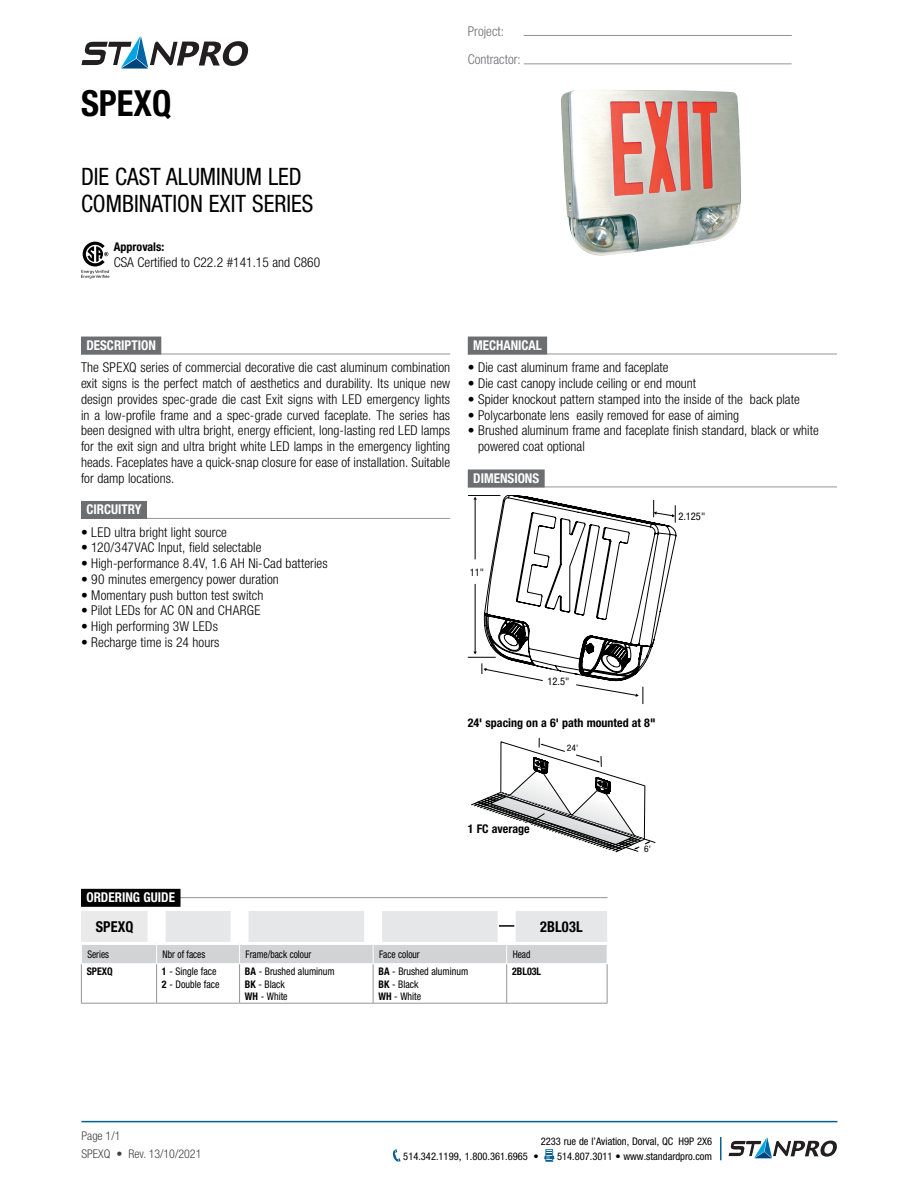
<style>
.page{position:relative;width:918px;height:1188px;background:#fff}
.page>*{position:absolute;margin:0;border:0;box-sizing:border-box;transform-origin:0 0}
.t1{font:700 condensed 36px "Helvetica Neue";color:#000;scale:.96 1}
.t2{font:condensed 24px/27px "Helvetica Neue";color:#000;scale:.96 1}
.t3{font:700 condensed 15px "Helvetica Neue";letter-spacing:.01em;color:#000;scale:.95 1}
.t4{font:300 condensed 13.5px/15.8px "Helvetica Neue";letter-spacing:.005em;color:#000;text-align:justify}
.t5{font:700 condensed 13.5px "Helvetica Neue";color:#fff}
.t6{font:300 condensed 13.5px/28.3px "Helvetica Neue";color:#6d6e71}
.t7{font:700 condensed 12px "Helvetica Neue";color:#000}
.t8{font:300 condensed 12px "Helvetica Neue";color:#414042}
.t9{font:condensed 10.5px "Helvetica Neue";color:#000}
.t10{font:condensed 10.5px/12.6px "Helvetica Neue";color:#000;scale:.95 1}
.t11{font:condensed 10.5px "Helvetica Neue";color:#000;scale:.9 1}
.t12{font:700 condensed 10.5px "Helvetica Neue";color:#000;scale:.95 1}
.t13{font:condensed 9px "Helvetica Neue";color:#000;scale:1.06 1}
.s1{font-weight:700}
.s2{font-stretch:normal}
</style>
<div class="page">
<svg style="left:81px;top:36px;width:167px;height:33px"></svg>
<hr style="left:81px;top:1121px;width:756px;height:1px;background:#066193">
<hr style="left:720px;top:1137px;width:2px;height:23px;background:#066193">
<svg style="left:729px;top:1137px;width:108px;height:21px"></svg>
<svg style="left:392px;top:1149px;width:9px;height:13px"></svg>
<svg style="left:544px;top:1149px;width:10px;height:13px"></svg>
<hr style="left:81px;top:354px;width:369px;height:1px;background:#939598">
<div style="left:81px;top:337px;width:80px;height:18px;background:#6d6e71"></div>
<hr style="left:81px;top:518px;width:369px;height:1px;background:#939598">
<div style="left:81px;top:501px;width:66px;height:18px;background:#6d6e71"></div>
<hr style="left:468px;top:354px;width:369px;height:1px;background:#939598">
<div style="left:468px;top:337px;width:79px;height:18px;background:#6d6e71"></div>
<hr style="left:468px;top:487px;width:369px;height:1px;background:#939598">
<div style="left:468px;top:469px;width:77px;height:18px;background:#6d6e71"></div>
<img style="left:561px;top:90px;width:180px;height:166px">
<hr style="left:81px;top:897px;width:527px;height:1px;background:#939598">
<div style="left:81px;top:889px;width:100px;height:18px;background:#000"></div>
<div style="left:81px;top:911px;width:76px;height:32px;background:#eaeaeb"></div>
<div style="left:81px;top:943px;width:76px;height:21px;background:#d1d3d4"></div>
<div style="left:148px;top:911px;width:18px;height:31px;background:#fff"></div>
<hr style="left:157px;top:1003px;width:83px;height:1px;background:#939598">
<hr style="left:240px;top:1003px;width:133px;height:1px;background:#939598">
<hr style="left:373px;top:964px;width:1px;height:39px;background:#939598">
<hr style="left:373px;top:1003px;width:134px;height:1px;background:#939598">
<hr style="left:81px;top:964px;width:1px;height:39px;background:#939598">
<hr style="left:156px;top:964px;width:1px;height:39px;background:#939598">
<hr style="left:239px;top:964px;width:1px;height:39px;background:#939598">
<hr style="left:81px;top:1003px;width:76px;height:1px;background:#939598">
<hr style="left:507px;top:1003px;width:100px;height:1px;background:#939598">
<hr style="left:506px;top:964px;width:1px;height:39px;background:#939598">
<hr style="left:607px;top:964px;width:1px;height:39px;background:#939598">
<hr style="left:81px;top:942px;width:76px;height:3px;background:#fff">
<svg style="left:81px;top:945px;width:1px;height:18px"></svg>
<hr style="left:81px;top:963px;width:76px;height:1px;background:#fff">
<svg style="left:468px;top:495px;width:208px;height:209px"></svg>
<svg style="left:471px;top:737px;width:185px;height:115px"></svg>
<div style="left:468px;top:824px;width:62px;height:9px;background:#fff"></div>
<svg style="left:156px;top:911px;width:451px;height:53px"></svg>
<svg style="left:81px;top:242px;width:28px;height:37px"></svg>
<hr style="left:524px;top:64px;width:268px;height:1px;background:#939598">
<hr style="left:524px;top:35px;width:268px;height:1px;background:#939598">
<h1 class="t1" style="left:81px;top:82px;width:96px">SPEXQ</h1>
<h2 class="t2" style="left:81px;top:163px;width:243px">DIE CAST ALUMINUM LED<br>COMBINATION EXIT SERIES</h2>
<p class="t7" style="left:114px;top:239px;width:52px">Approvals:</p>
<p class="t4" style="left:114px;top:254px;width:208px">CSA Certified to C22.2 #141.15 and C860</p>
<p class="t6" style="left:468px;top:17px;width:55px">Project:<br>Contractor:</p>
<p class="t5" style="left:86px;top:337px;width:71px">DESCRIPTION</p>
<p class="t4" style="left:81px;top:360px;width:371px">The SPEXQ series of commercial decorative die cast aluminum combination exit signs is the perfect match of aesthetics and durability. Its unique new design provides spec-grade die cast Exit signs with LED emergency lights in a low-profile frame and a spec-grade curved faceplate. The series has been designed with ultra bright, energy efficient, long-lasting red LED lamps for the exit sign and ultra bright white LED lamps in the emergency lighting heads. Faceplates have a quick-snap closure for ease of installation. Suitable for damp locations.</p>
<p class="t5" style="left:86px;top:502px;width:57px">CIRCUITRY</p>
<p class="t4" style="left:81px;top:524px;width:148px">• LED ultra bright light source</p>
<p class="t4" style="left:81px;top:540px;width:182px">• 120/347VAC Input, field selectable</p>
<p class="t4" style="left:81px;top:555px;width:248px">• High-performance 8.4V, 1.6 AH Ni-Cad batteries</p>
<p class="t4" style="left:81px;top:571px;width:199px">• 90 minutes emergency power duration</p>
<p class="t4" style="left:81px;top:587px;width:184px">• Momentary push button test switch</p>
<p class="t4" style="left:81px;top:603px;width:181px">• Pilot LEDs for AC ON and CHARGE</p>
<p class="t4" style="left:81px;top:618px;width:138px">• High performing 3W LEDs</p>
<p class="t4" style="left:81px;top:634px;width:140px">• Recharge time is 24 hours</p>
<p class="t5" style="left:473px;top:337px;width:70px">MECHANICAL</p>
<p class="t4" style="left:468px;top:360px;width:202px">• Die cast aluminum frame and faceplate</p>
<p class="t4" style="left:468px;top:375px;width:230px">• Die cast canopy include ceiling or end mount</p>
<p class="t4" style="left:468px;top:391px;width:333px">• Spider knockout pattern stamped into the inside of the back plate</p>
<p class="t4" style="left:468px;top:407px;width:273px">• Polycarbonate lens easily removed for ease of aiming</p>
<p class="t4" style="left:478px;top:423px;width:342px;text-indent:-10px">• Brushed aluminum frame and faceplate finish standard, black or white powered coat optional</p>
<p class="t5" style="left:473px;top:470px;width:68px">DIMENSIONS</p>
<p class="t9" style="left:470px;top:567px;width:16px">11"</p>
<p class="t9" style="left:678px;top:510px;width:28px">2.125"</p>
<p class="t9" style="left:547px;top:676px;width:23px">12.5"</p>
<p class="t7" style="left:468px;top:715px;width:189px">24' spacing on a 6' path mounted at 8"</p>
<p class="t13" style="left:567px;top:743px;width:12px">24'</p>
<p class="t7" style="left:468px;top:821px;width:64px">1 FC average</p>
<p class="t13" style="left:644px;top:844px;width:8px">6'</p>
<p class="t5" style="left:86px;top:889px;width:90px">ORDERING GUIDE</p>
<p class="t3" style="left:96px;top:918px;width:41px">SPEXQ</p>
<p class="t3" style="left:540px;top:918px;width:46px">2BL03L</p>
<p class="t11" style="left:87px;top:948px;width:26px">Series</p>
<p class="t11" style="left:163px;top:948px;width:49px">Nbr of faces</p>
<p class="t11" style="left:246px;top:948px;width:74px">Frame/back colour</p>
<p class="t11" style="left:379px;top:948px;width:47px">Face colour</p>
<p class="t11" style="left:513px;top:948px;width:21px">Head</p>
<p class="t12" style="left:87px;top:965px;width:29px">SPEXQ</p>
<p class="t10" style="left:162px;top:965px;width:62px"><span class="s1">1</span> - Single face<br><span class="s1">2</span> - Double face</p>
<p class="t10" style="left:245px;top:965px;width:96px"><span class="s1">BA</span> - Brushed aluminum<br><span class="s1">BK</span> - Black<br><span class="s1">WH</span> - White</p>
<p class="t10" style="left:379px;top:965px;width:96px"><span class="s1">BA</span> - Brushed aluminum<br><span class="s1">BK</span> - Black<br><span class="s1">WH</span> - White</p>
<p class="t12" style="left:512px;top:965px;width:32px">2BL03L</p>
<p class="t8" style="left:81px;top:1129px;width:41px">Page 1/1</p>
<p class="t8" style="left:81px;top:1147px;width:122px">SPEXQ • Rev. 13/10/2021</p>
<p class="t9" style="left:541px;top:1135px;width:173px">2233 rue de l’Aviation, Dorval, QC H9P 2X6</p>
<p class="t9" style="left:403px;top:1150px;width:137px">514.342.1199<span class="s2">,</span> 1.800.361.6965 •</p>
<p class="t9" style="left:557px;top:1150px;width:157px">514.807.3011 • www.standardpro.com</p>
</div>
